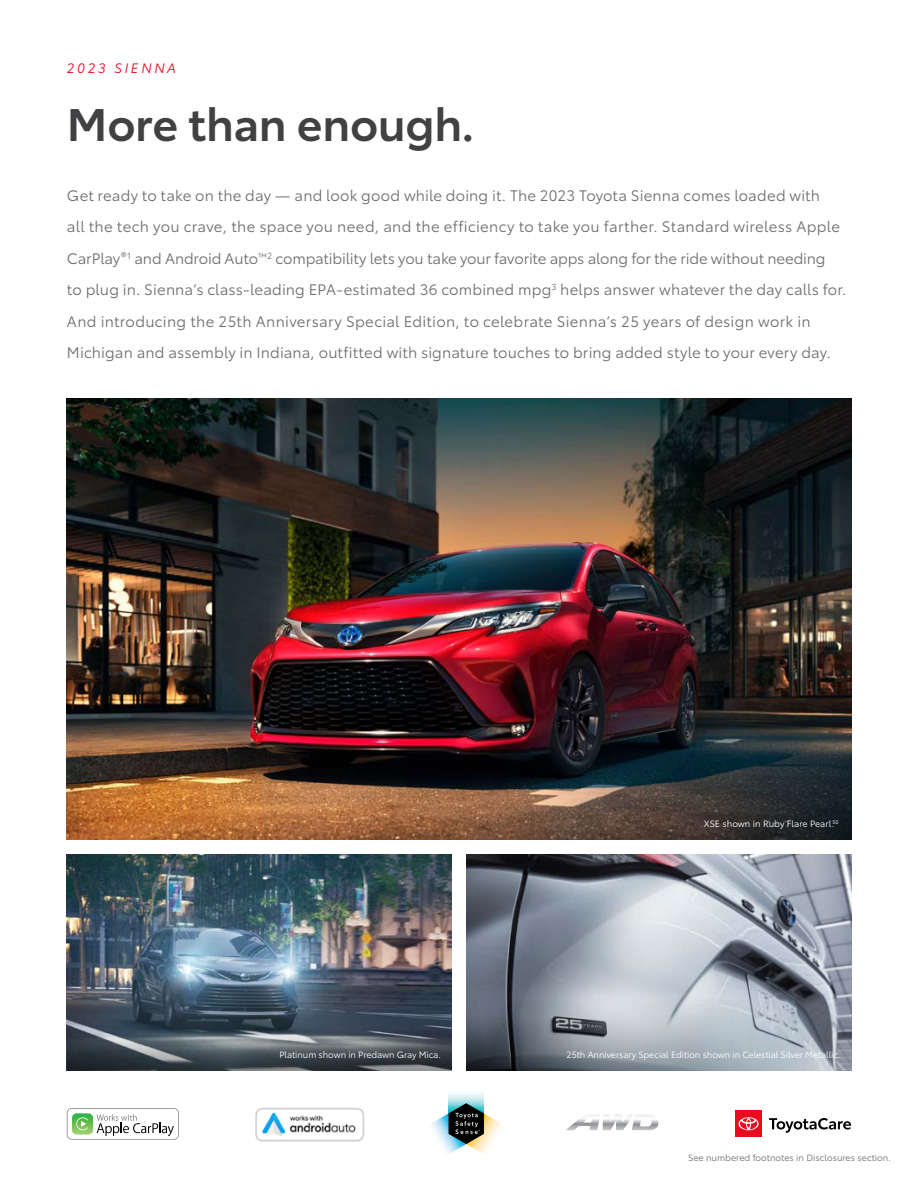
<style>
.page{position:relative;width:918px;height:1188px;background:#fff}
.page>*{position:absolute;margin:0;border:0;box-sizing:border-box;transform-origin:0 0}
.t1{font:600 45px "Toyota Type";letter-spacing:-.01em;color:#414042}
.t2{font:15px/31.5px "Toyota Type";letter-spacing:.01em;color:#6d6e71}
.t3{font:italic 13.5px "Toyota Type";letter-spacing:.2em;color:#eb0a1e}
.t4{font:9px "Toyota Type";letter-spacing:-.01em;color:#fff}
.t5{font:9px "Toyota Type";color:#6d6e71}
.s1{font-size:12.75px}
</style>
<div class="page">
<img style="left:67px;top:854px;width:385px;height:162px">
<img style="left:67px;top:398px;width:784px;height:441px">
<img style="left:466px;top:854px;width:385px;height:122px">
<svg style="left:67px;top:1016px;width:385px;height:54px;background:#49535c"></svg>
<svg style="left:466px;top:976px;width:385px;height:94px;background:#9199a3"></svg>
<svg style="left:566px;top:1114px;width:93px;height:16px"></svg>
<svg style="left:67px;top:1108px;width:112px;height:32px"></svg>
<div style="left:68px;top:1109px;width:110px;height:30px;background:#fff;border-radius:4px"></div>
<svg style="left:97px;top:1114px;width:77px;height:22px"></svg>
<img style="left:72px;top:1113px;width:21px;height:22px">
<svg style="left:76px;top:1117px;width:12px;height:13px"></svg>
<svg style="left:449px;top:1093px;width:35px;height:10px"></svg>
<svg style="left:431px;top:1103px;width:71px;height:51px"></svg>
<img style="left:255px;top:1108px;width:110px;height:34px">
<svg style="left:769px;top:1118px;width:82px;height:15px"></svg>
<div style="left:735px;top:1110px;width:27px;height:27px;background:#eb0a1e"></div>
<svg style="left:739px;top:1117px;width:20px;height:13px"></svg>
<p class="t3" style="left:67px;top:58px;width:111px">2023 SIENNA</p>
<h1 class="t1" style="left:67px;top:91px;width:409px">More than enough.</h1>
<p class="t2" style="left:67px;top:178px;width:781px">Get ready to take on the day — and look good while doing it. The 2023 Toyota Sienna comes loaded with<br>all the tech you crave, the space you need, and the efficiency to take you farther. Standard wireless Apple CarPlay<span class="s1">®</span><sup>1</sup> and Android Auto<sup>™</sup><sup>2</sup> compatibility lets you take your favorite apps along for the ride without needing<br>to plug in. Sienna’s class-leading EPA-estimated 36 combined mpg<sup>3</sup> helps answer whatever the day calls for.<br>And introducing the 25th Anniversary Special Edition, to celebrate Sienna’s 25 years of design work in Michigan and assembly in Indiana, outfitted with signature touches to bring added style to your every day.</p>
<p class="t4" style="left:704px;top:817px;width:136px">XSE shown in Ruby Flare Pearl.<sup>50</sup></p>
<p class="t4" style="left:279px;top:1048px;width:163px">Platinum shown in Predawn Gray Mica.</p>
<p class="t4" style="left:567px;top:1048px;width:276px">25th Anniversary Special Edition shown in Celestial Silver Metallic.</p>
<p class="t5" style="left:688px;top:1151px;width:204px">See numbered footnotes in Disclosures section.</p>
</div>
